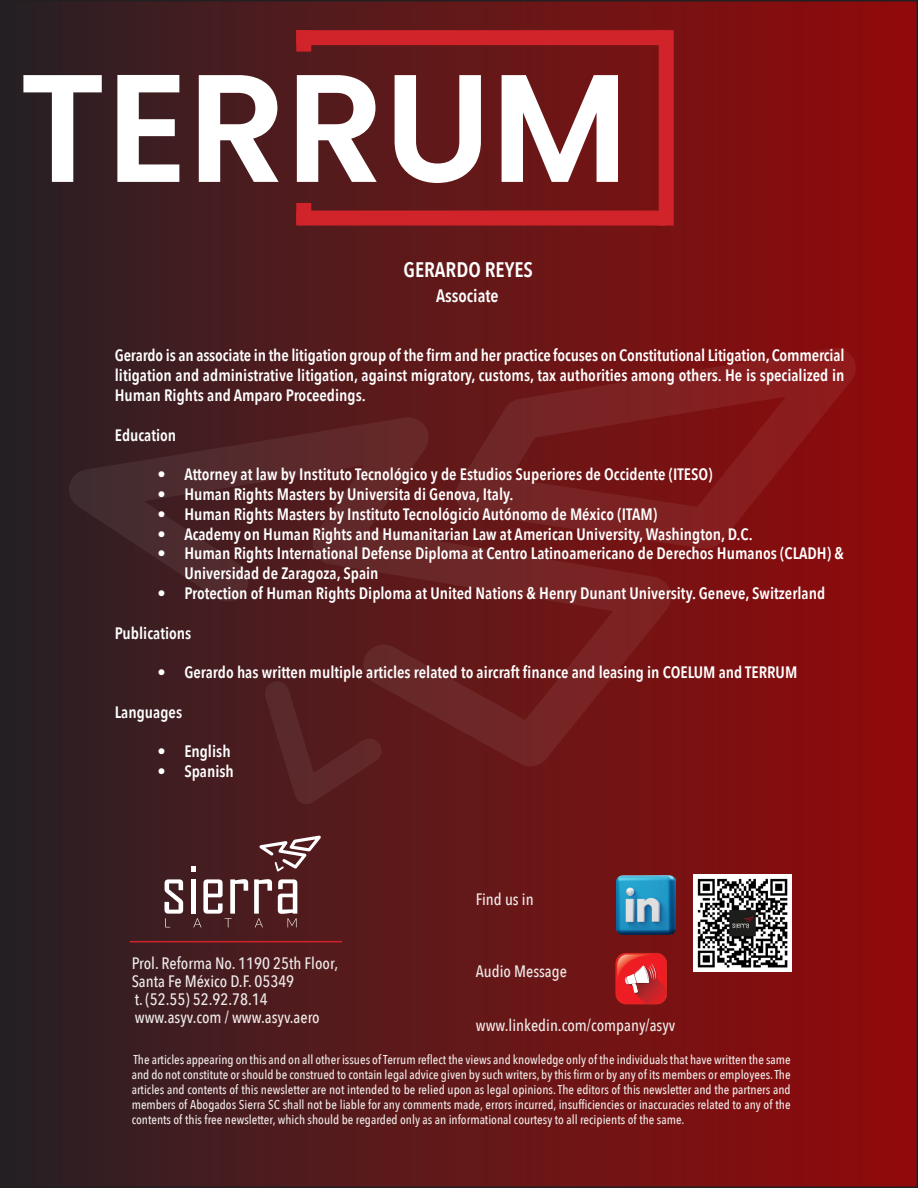
<style>
.page{position:relative;width:918px;height:1188px;background:#fff}
.page>*{position:absolute;margin:0;border:0;box-sizing:border-box;transform-origin:0 0}
.t1{font:600 153px "Poppins";color:#fff}
.t2{font:600 21px "Avenir Next Condensed";color:#fff}
.t3{font:600 18px "Avenir Next Condensed";color:#fff}
.t4{font:600 16.5px/19.8px "Avenir Next Condensed";color:#fff;text-align:justify}
.t5{font:500 16.5px "Avenir Next Condensed";color:#efeae9}
.t6{font:500 12.75px/15px "Avenir Next Condensed";color:#efeae9;text-align:justify}
</style>
<div class="page">
<div style="left:1px;top:1px;width:916px;height:1186px;background:linear-gradient(to right,#2c2225,#950b0b)"></div>
<div style="left:296px;top:30px;width:370px;height:15px;background:#d1232a"></div>
<div style="left:296px;top:211px;width:370px;height:15px;background:#d1232a"></div>
<div style="left:659px;top:30px;width:15px;height:196px;background:#d1232a"></div>
<div style="left:296px;top:30px;width:15px;height:22px;background:#d1232a"></div>
<div style="left:296px;top:203px;width:15px;height:21px;background:#d1232a"></div>
<svg style="left:68px;top:417px;width:604px;height:349px"></svg>
<svg style="left:455px;top:348px;width:402px;height:201px"></svg>
<svg style="left:263px;top:681px;width:120px;height:123px"></svg>
<svg style="left:164px;top:879px;width:19px;height:48px"></svg>
<svg style="left:191px;top:833px;width:133px;height:94px"></svg>
<hr style="left:130px;top:941px;width:212px;height:1px;background:#d1232a">
<img style="left:616px;top:876px;width:59px;height:59px">
<img style="left:693px;top:874px;width:98px;height:98px">
<svg style="left:616px;top:953px;width:51px;height:51px"></svg>
<p class="t1" style="left:19px;top:40px;width:612px">TERRUM</p>
<p class="t2" style="left:404px;top:252px;width:131px">GERARDO REYES</p>
<p class="t3" style="left:436px;top:280px;width:64px">Associate</p>
<p class="t4" style="left:115px;top:345px;width:731px">Gerardo is an associate in the litigation group of the firm and her practice focuses on Constitutional Litigation, Commercial litigation and administrative litigation, against migratory, customs, tax authorities among others. He is specialized in Human Rights and Amparo Proceedings.</p>
<p class="t4" style="left:115px;top:424px;width:63px">Education</p>
<p class="t4" style="left:157px;top:464px;width:557px">• Attorney at law by Instituto Tecnológico y de Estudios Superiores de Occidente (ITESO)</p>
<p class="t4" style="left:157px;top:484px;width:358px">• Human Rights Masters by Universita di Genova, Italy.</p>
<p class="t4" style="left:157px;top:504px;width:501px">• Human Rights Masters by Instituto Tecnológicio Autónomo de México (ITAM)</p>
<p class="t4" style="left:157px;top:523px;width:597px">• Academy on Human Rights and Humanitarian Law at American University, Washington, D.C.</p>
<p class="t4" style="left:184px;top:543px;width:661px;text-indent:-27px">• Human Rights International Defense Diploma at Centro Latinoamericano de Derechos Humanos (CLADH) &amp;<br>Universidad de Zaragoza, Spain</p>
<p class="t4" style="left:157px;top:583px;width:669px">• Protection of Human Rights Diploma at United Nations &amp; Henry Dunant University. Geneve, Switzerland</p>
<p class="t4" style="left:115px;top:622px;width:78px">Publications</p>
<p class="t4" style="left:157px;top:662px;width:641px">• Gerardo has written multiple articles related to aircraft finance and leasing in COELUM and TERRUM</p>
<p class="t4" style="left:115px;top:702px;width:69px">Languages</p>
<p class="t4" style="left:157px;top:741px;width:75px">• English</p>
<p class="t4" style="left:157px;top:761px;width:78px">• Spanish</p>
<p class="t5" style="left:132px;top:954px;width:208px">Prol. Reforma No. 1190 25th Floor,</p>
<p class="t5" style="left:132px;top:972px;width:164px">Santa Fe México D.F. 05349</p>
<p class="t5" style="left:135px;top:990px;width:134px">t. (52.55) 52.92.78.14</p>
<p class="t5" style="left:135px;top:1008px;width:186px">www.asyv.com / www.asyv.aero</p>
<p class="t5" style="left:476px;top:889px;width:59px">Find us in</p>
<p class="t5" style="left:476px;top:961px;width:93px">Audio Message</p>
<p class="t5" style="left:476px;top:1015px;width:201px">www.linkedin.com/company/asyv</p>
<p class="t6" style="left:132px;top:1052px;width:660px">The articles appearing on this and on all other issues of Terrum reflect the views and knowledge only of the individuals that have written the same and do not constitute or should be construed to contain legal advice given by such writers, by this firm or by any of its members or employees. The articles and contents of this newsletter are not intended to be relied upon as legal opinions. The editors of this newsletter and the partners and members of Abogados Sierra SC shall not be liable for any comments made, errors incurred, insufficiencies or inaccuracies related to any of the contents of this free newsletter, which should be regarded only as an informational courtesy to all recipients of the same.</p>
</div>
